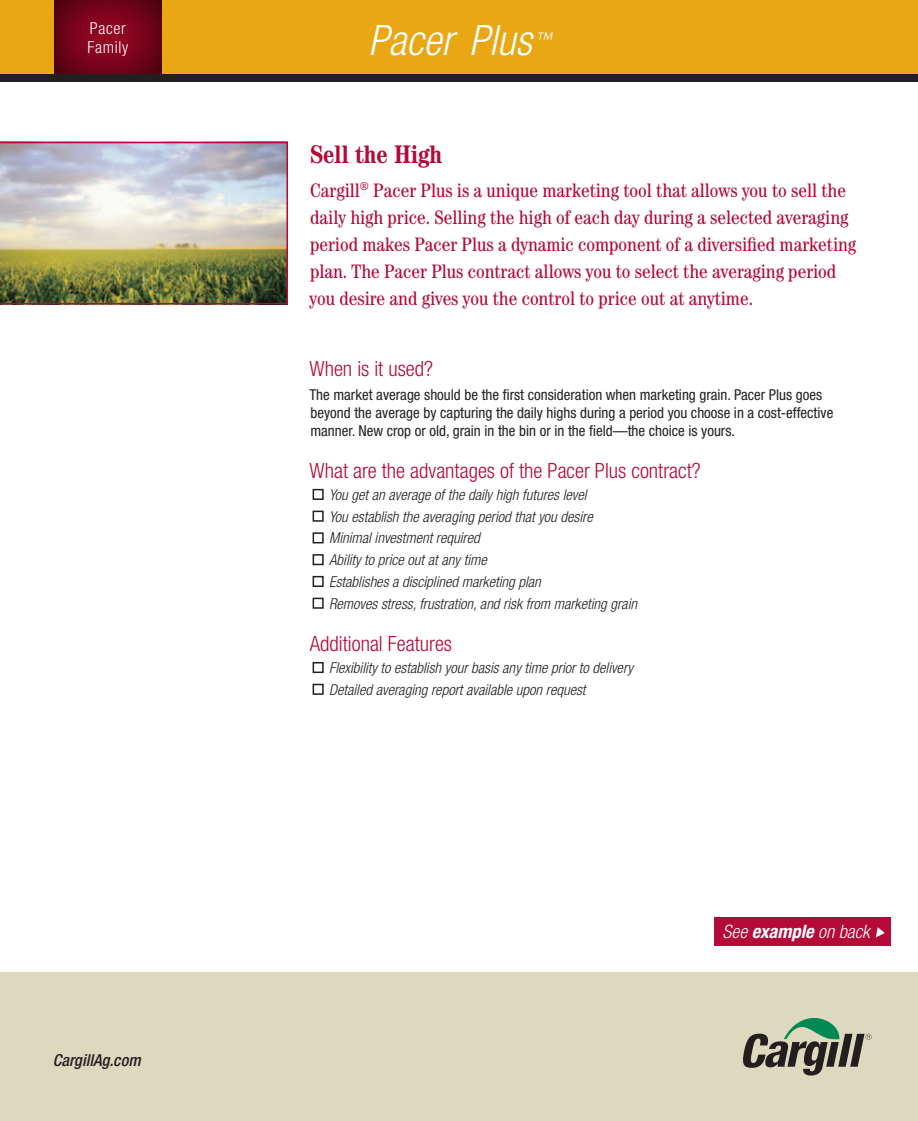
<style>
.page{position:relative;width:918px;height:1121px;background:#fff}
.page>*{position:absolute;margin:0;border:0;box-sizing:border-box;transform-origin:0 0}
.t1{font:italic 300 condensed 42px "Helvetica Neue";color:#fff}
.t2{font:700 condensed 25.5px "Century";color:#b50938}
.t3{font:300 condensed 21px "Helvetica Neue";color:#b50938}
.t4{font:condensed 19.5px/27px "Century";color:#b50938}
.t5{font:italic 300 condensed 18.45px "Helvetica Neue";color:#fff}
.t6{font:italic 300 condensed 17.55px "Helvetica Neue";color:#fff}
.t7{font:italic 500 condensed 16.5px "Helvetica Neue";color:#231f20}
.t8{font:300 condensed 16.5px/19.4px "Helvetica Neue";letter-spacing:.04em;color:#fff}
.t9{font:italic 300 condensed 15px/21.8px "Helvetica Neue";color:#231f20}
.t10{font:condensed 15px/18px "Helvetica Neue";color:#231f20}
.t11{font:300 condensed 13.05px "Helvetica Neue";color:#fff}
.s1{font-weight:700}
</style>
<div class="page">
<div style="left:0;top:972px;width:918px;height:148px;background:#dcd9be"></div>
<svg style="left:743px;top:1018px;width:129px;height:57px"></svg>
<div style="left:714px;top:917px;width:177px;height:28px;background:#b50938"></div>
<svg style="left:876px;top:927px;width:9px;height:10px"></svg>
<div style="left:313px;top:489px;width:11px;height:11px;border:2px solid #231f20"></div>
<div style="left:313px;top:510px;width:11px;height:11px;border:2px solid #231f20"></div>
<div style="left:313px;top:532px;width:11px;height:11px;border:2px solid #231f20"></div>
<div style="left:313px;top:554px;width:11px;height:11px;border:2px solid #231f20"></div>
<div style="left:313px;top:576px;width:11px;height:11px;border:2px solid #231f20"></div>
<div style="left:313px;top:597px;width:11px;height:11px;border:2px solid #231f20"></div>
<div style="left:313px;top:662px;width:11px;height:11px;border:2px solid #231f20"></div>
<div style="left:313px;top:683px;width:11px;height:12px;border:2px solid #231f20"></div>
<div style="left:0;top:0;width:918px;height:81px;background:#e8a713"></div>
<div style="left:0;top:74px;width:918px;height:7px;background:#231f20"></div>
<div style="left:54px;top:0;width:110px;height:74px;background:#231f20;opacity:.75"></div>
<img style="left:0;top:142px;width:288px;height:162px">
<p class="t8" style="left:87px;top:18px;width:42px">Pacer<br>Family</p>
<p class="t7" style="left:53px;top:1050px;width:89px">CargillAg.com</p>
<h1 class="t1" style="left:368px;top:16px;width:165px">Pacer Plus</h1>
<p class="t6" style="left:535px;top:28px;width:19px">™</p>
<h1 class="t1" style="left:408px;top:16px;width:83px">Xxxxx</h1>
<p class="t11" style="left:496px;top:26px;width:12px">®</p>
<h2 class="t2" style="left:311px;top:139px;width:133px">Sell the High</h2>
<p class="t4" style="left:310px;top:176px;width:548px">Cargill<sup>®</sup> Pacer Plus is a unique marketing tool that allows you to sell the daily high price. Selling the high of each day during a selected averaging period makes Pacer Plus a dynamic component of a diversified marketing plan. The Pacer Plus contract allows you to select the averaging period you desire and gives you the control to price out at anytime.</p>
<h3 class="t3" style="left:310px;top:357px;width:125px">When is it used?</h3>
<p class="t10" style="left:309px;top:385px;width:526px">The market average should be the first consideration when marketing grain. Pacer Plus goes beyond the average by capturing the daily highs during a period you choose in a cost-effective manner. New crop or old, grain in the bin or in the field—the choice is yours.</p>
<h3 class="t3" style="left:310px;top:459px;width:393px">What are the advantages of the Pacer Plus contract?</h3>
<p class="t9" style="left:329px;top:483px;width:310px">You get an average of the daily high futures level<br>You establish the averaging period that you desire Minimal investment required<br>Ability to price out at any time<br>Establishes a disciplined marketing plan<br>Removes stress, frustration, and risk from marketing grain</p>
<h3 class="t3" style="left:310px;top:632px;width:144px">Additional Features</h3>
<p class="t9" style="left:329px;top:656px;width:305px">Flexibility to establish your basis any time prior to delivery<br>Detailed averaging report available upon request</p>
<p class="t5" style="left:723px;top:920px;width:149px">See <span class="s1">example</span> on back</p>
</div>
